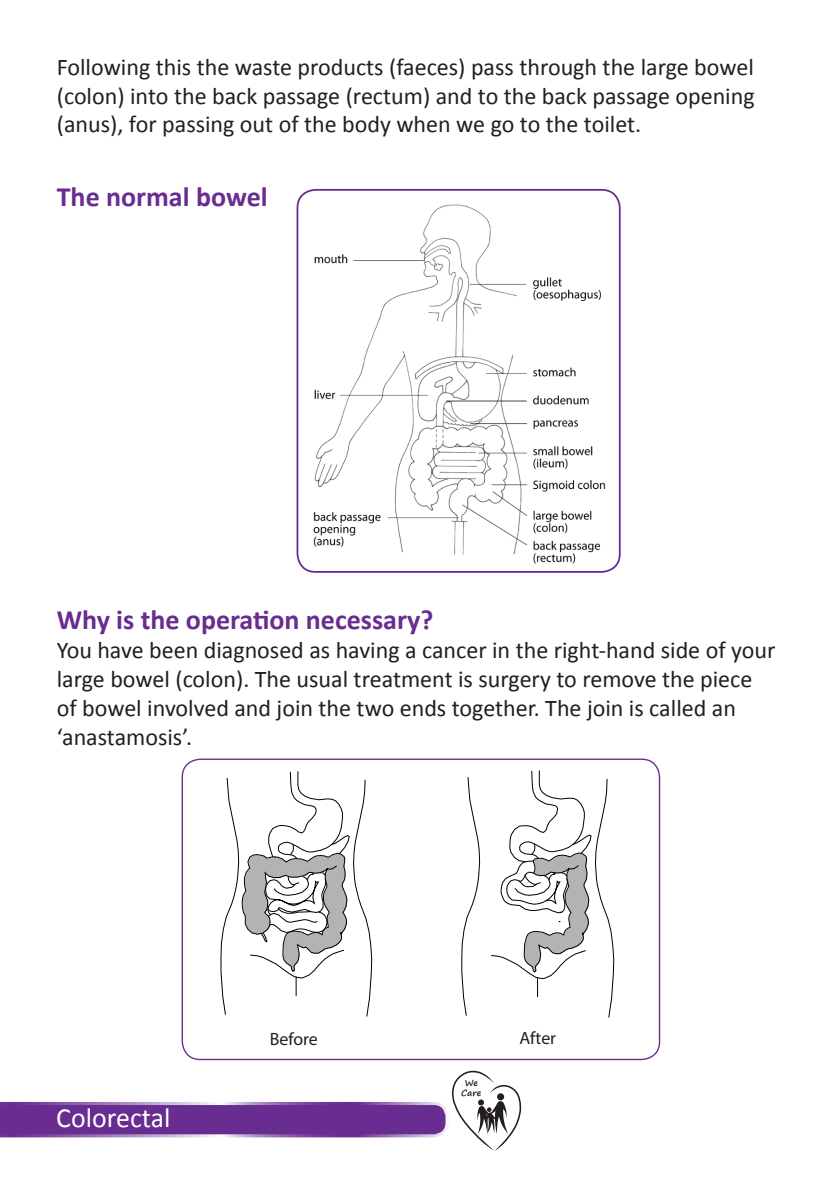
<style>
.page{position:relative;width:840px;height:1191px;background:#fff}
.page>*{position:absolute;margin:0;border:0;box-sizing:border-box;transform-origin:0 0}
.t1{font:700 28px "Calibri";color:#692c91}
.t2{font:27.8px "Calibri";color:#fff}
.t3{font:24px/28.8px "Calibri";color:#231f20;text-align:justify}
.t4{font:17.8px "Myriad Pro";color:#231f20}
.t5{font:700 8.8px/10.4px "Segoe Print";letter-spacing:-.01em;color:#231f20;text-align:center}
</style>
<div class="page">
<svg style="left:0;top:1070px;width:521px;height:81px"></svg>
<img style="left:313px;top:204px;width:293px;height:360px">
<div style="left:296px;top:189px;width:324px;height:384px;border:2px solid #692c91;border-radius:18px"></div>
<div style="left:181px;top:758px;width:478px;height:302px;border:1px solid #692c91;border-radius:18px"></div>
<svg style="left:220px;top:771px;width:152px;height:246px"></svg>
<svg style="left:461px;top:777px;width:19px;height:239px"></svg>
<svg style="left:491px;top:770px;width:123px;height:247px"></svg>
<p class="t3" style="left:57px;top:52px;width:699px">Following this the waste products (faeces) pass through the large bowel (colon) into the back passage (rectum) and to the back passage opening (anus), for passing out of the body when we go to the toilet.</p>
<p class="t1" style="left:57px;top:179px;width:212px">The normal bowel</p>
<p class="t1" style="left:57px;top:602px;width:378px">Why is the operation necessary?</p>
<p class="t3" style="left:57px;top:636px;width:719px;text-align:left">You have been diagnosed as having a cancer in the right-hand side of your large bowel (colon). The usual treatment is surgery to remove the piece of bowel involved and join the two ends together. The join is called an ‘anastamosis’.</p>
<p class="t4" style="left:270px;top:1028px;width:49px">Before</p>
<p class="t4" style="left:519px;top:1027px;width:38px">After</p>
<p class="t2" style="left:56px;top:1100px;width:116px">Colorectal</p>
<p class="t5" style="left:461px;top:1077px;width:22px">We<br>Care</p>
</div>
